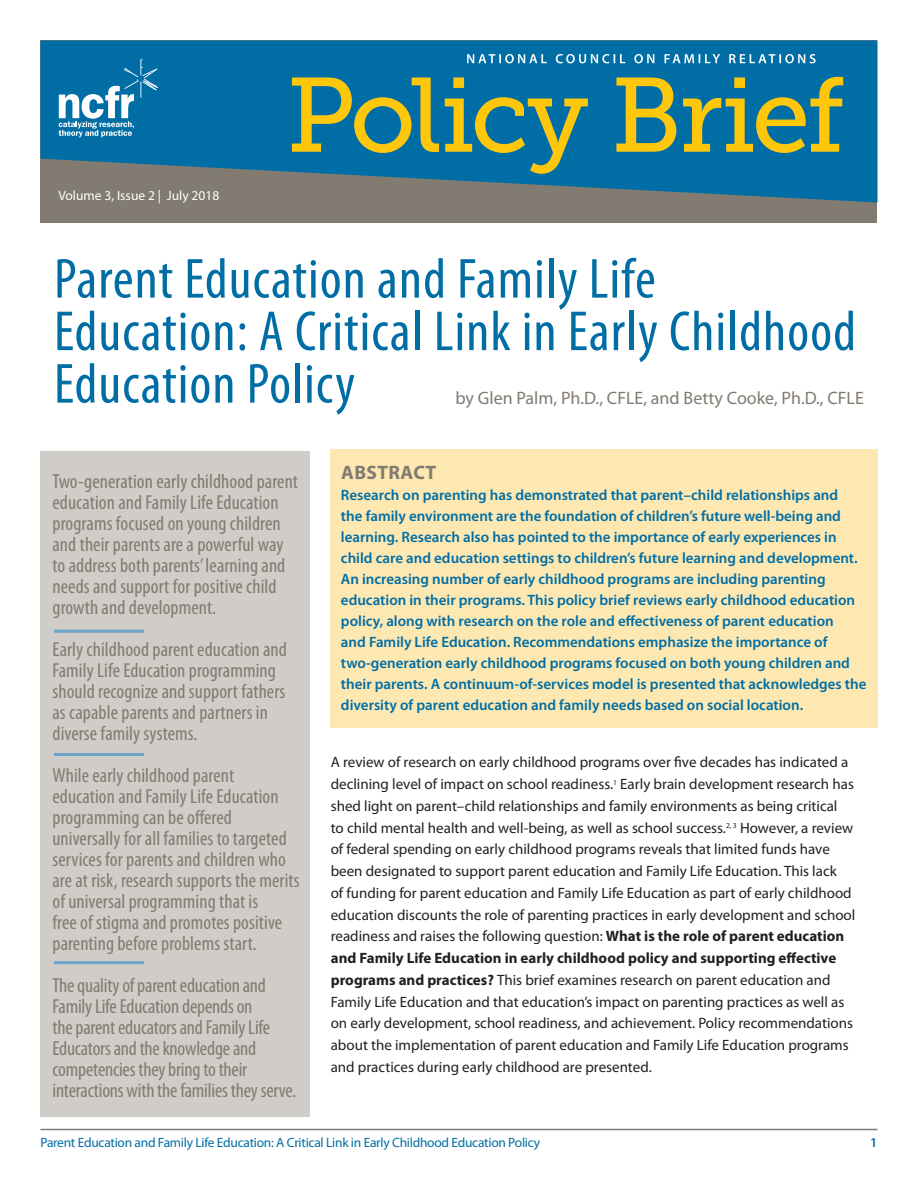
<style>
.page{position:relative;width:918px;height:1188px;background:#fff}
.page>*{position:absolute;margin:0;border:0;box-sizing:border-box;transform-origin:0 0}
.t1{font:105.15px "Museo Slab 500";letter-spacing:-.04em;color:#fec70c}
._1_headline_title{font:condensed 57px/52.5px "Myriad Pro";letter-spacing:.02em;color:#006ea5}
._1_body_copy{font:condensed 20.25px/21px "Myriad Pro";letter-spacing:.005em;color:#817b71}
.t2{font:700 19.5px "Myriad Pro";letter-spacing:.02em;color:#817b71}
.t3{font:18px "Myriad Pro";color:#817b71}
.t4{font:15px/21.8px "Myriad Pro";color:#231f20}
._9_semibold_blue_tex{font:600 15px/21px "Myriad Pro";color:#006ea5}
.t5{font:13.5px "Myriad Pro";letter-spacing:-.02em;color:#006ea5}
.t6{font:13.5px "Myriad Pro";color:#fff}
.t7{font:600 13.5px "Myriad Pro";color:#006ea5}
.s1{font-weight:700}
</style>
<div class="page">
<hr style="left:40px;top:1129px;width:838px;height:1px;background:#817b71">
<div style="left:40px;top:451px;width:270px;height:666px;background:#d0ccc7"></div>
<div style="left:330px;top:449px;width:548px;height:279px;background:#fee8b1"></div>
<div style="left:40px;top:40px;width:838px;height:183px;background:#817b71"></div>
<svg style="left:40px;top:40px;width:838px;height:162px;background:#13709d"></svg>
<svg style="left:58px;top:59px;width:100px;height:78px;background:#368cb8"></svg>
<svg style="left:467px;top:54px;width:349px;height:9px;background:#4997be"></svg>
<hr style="left:54px;top:630px;width:90px;height:3px;background:#6ba4ca">
<hr style="left:54px;top:961px;width:90px;height:3px;background:#6ba4ca">
<hr style="left:54px;top:753px;width:90px;height:3px;background:#6ba4ca">
<p class="t6" style="left:58px;top:187px;width:162px">Volume 3, Issue 2 | July 2018</p>
<p class="t1" style="left:286px;top:57px;width:560px">Policy Brief</p>
<p class="_1_headline_title" style="left:54px;top:252px;width:603px">Parent Education and Family Life</p>
<p class="_1_headline_title" style="left:54px;top:304px;width:803px">Education: A Critical Link in Early Childhood<br>Education Policy</p>
<p class="t3" style="left:455px;top:387px;width:410px">by Glen Palm, Ph.D., CFLE, and Betty Cooke, Ph.D., CFLE</p>
<p class="_1_body_copy" style="left:52px;top:470px;width:247px">Two-generation early childhood parent education and Family Life Education programs focused on young children and their parents are a powerful way to address both parents’ learning and needs and support for positive child growth and development.</p>
<p class="_1_body_copy" style="left:52px;top:638px;width:236px">Early childhood parent education and Family Life Education programming should recognize and support fathers as capable parents and partners in diverse family systems.</p>
<p class="_1_body_copy" style="left:52px;top:764px;width:249px">While early childhood parent education and Family Life Education programming can be offered universally for all families to targeted services for parents and children who are at risk, research supports the merits of universal programming that is<br>free of stigma and promotes positive parenting before problems start.</p>
<p class="_1_body_copy" style="left:52px;top:974px;width:245px">The quality of parent education and Family Life Education depends on<br>the parent educators and Family Life Educators and the knowledge and competencies they bring to their interactions with the families they serve.</p>
<p class="t2" style="left:341px;top:460px;width:97px">ABSTRACT</p>
<p class="_9_semibold_blue_tex" style="left:341px;top:484px;width:527px">Research on parenting has demonstrated that parent–child relationships and<br>the family environment are the foundation of children’s future well-being and learning. Research also has pointed to the importance of early experiences in child care and education settings to children’s future learning and development.<br>An increasing number of early childhood programs are including parenting education in their programs. This policy brief reviews early childhood education policy, along with research on the role and effectiveness of parent education<br>and Family Life Education. Recommendations emphasize the importance of two-generation early childhood programs focused on both young children and their parents. A continuum-of-services model is presented that acknowledges the diversity of parent education and family needs based on social location.</p>
<p class="t4" style="left:331px;top:751px;width:526px">A review of research on early childhood programs over five decades has indicated a declining level of impact on school readiness.<sup>1</sup> Early brain development research has shed light on parent–child relationships and family environments as being critical<br>to child mental health and well-being, as well as school success.<sup>2,</sup> <sup>3</sup> However, a review of federal spending on early childhood programs reveals that limited funds have been designated to support parent education and Family Life Education. This lack<br>of funding for parent education and Family Life Education as part of early childhood education discounts the role of parenting practices in early development and school readiness and raises the following question: <span class="s1">What is the role of parent education and Family Life Education in early childhood policy and supporting effective programs and practices?</span> This brief examines research on parent education and Family Life Education and that education’s impact on parenting practices as well as on early development, school readiness, and achievement. Policy recommendations about the implementation of parent education and Family Life Education programs and practices during early childhood are presented.</p>
<p class="t5" style="left:40px;top:1134px;width:501px">Parent Education and Family Life Education: A Critical Link in Early Childhood Education Policy</p>
<p class="t7" style="left:870px;top:1134px;width:9px">1</p>
</div>
